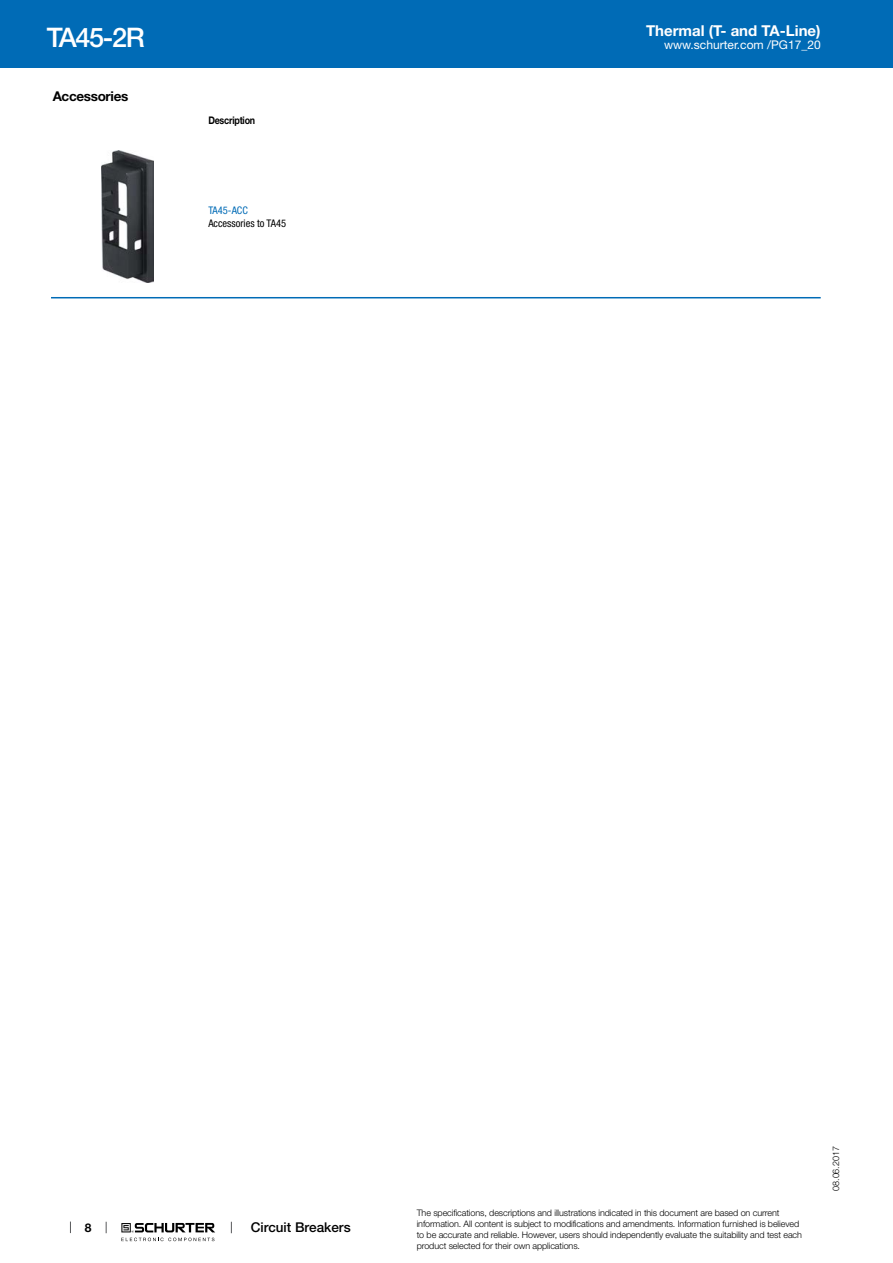
<style>
.page{position:relative;width:893px;height:1263px;background:#fff}
.page>*{position:absolute;margin:0;border:0;box-sizing:border-box;transform-origin:0 0}
.t1{font:500 27px "Helvetica Neue LT";letter-spacing:-.05em;color:#fff}
.t2{font:700 15px "Helvetica Neue LT";color:#fff}
.t3{font:500 13.5px "Helvetica Neue LT";color:#000}
.t4{font:700 13.5px "Helvetica Neue LT";letter-spacing:-.025em;color:#000}
.t5{font:12px "Helvetica Neue LT";color:#fff}
.t6{font:700 12px "Helvetica Neue LT";color:#000}
.t7{font:condensed 10.5px "Helvetica Neue LT";color:#000}
.t8{font:700 10.5px "Helvetica Neue LT";letter-spacing:-.025em;color:#000;scale:.85 1}
.t9{font:condensed 10.5px "Helvetica Neue LT";color:#006bb6}
.t10{font:300 9px/10.8px "Helvetica Neue LT";letter-spacing:-.01em;color:#000}
</style>
<div class="page">
<svg style="left:70px;top:1221px;width:1px;height:12px"></svg>
<svg style="left:121px;top:1223px;width:94px;height:18px"></svg>
<div style="left:0;top:0;width:893px;height:68px;background:#006bb6"></div>
<img style="left:102px;top:151px;width:51px;height:131px">
<hr style="left:51px;top:297px;width:770px;height:1px;background:#006bb6">
<h1 class="t1" style="left:47px;top:21px;width:99px">TA45-2R</h1>
<h3 class="t4" style="left:53px;top:88px;width:77px">Accessories</h3>
<p class="t8" style="left:208px;top:114px;width:57px">Description</p>
<p class="t9" style="left:208px;top:205px;width:41px">TA45-ACC</p>
<p class="t7" style="left:208px;top:217px;width:79px">Accessories to TA45</p>
<h2 class="t2" style="left:646px;top:21px;width:176px">Thermal (T- and TA-Line)</h2>
<h3 class="t5" style="left:664px;top:38px;width:158px">www.schurter.com /PG17_20</h3>
<h3 class="t6" style="left:85px;top:1220px;width:8px">8</h3>
<h3 class="t3" style="left:251px;top:1219px;width:101px">Circuit Breakers</h3>
<p class="t10" style="left:417px;top:1207px;width:387px">The specifications, descriptions and illustrations indicated in this document are based on current information. All content is subject to modifications and amendments. Information furnished is believed to be accurate and reliable. However, users should independently evaluate the suitability and test each product selected for their own applications.</p>
<p class="t10" style="left:830px;top:1191px;width:46px;rotate:-90deg">08.06.2017</p>
</div>
